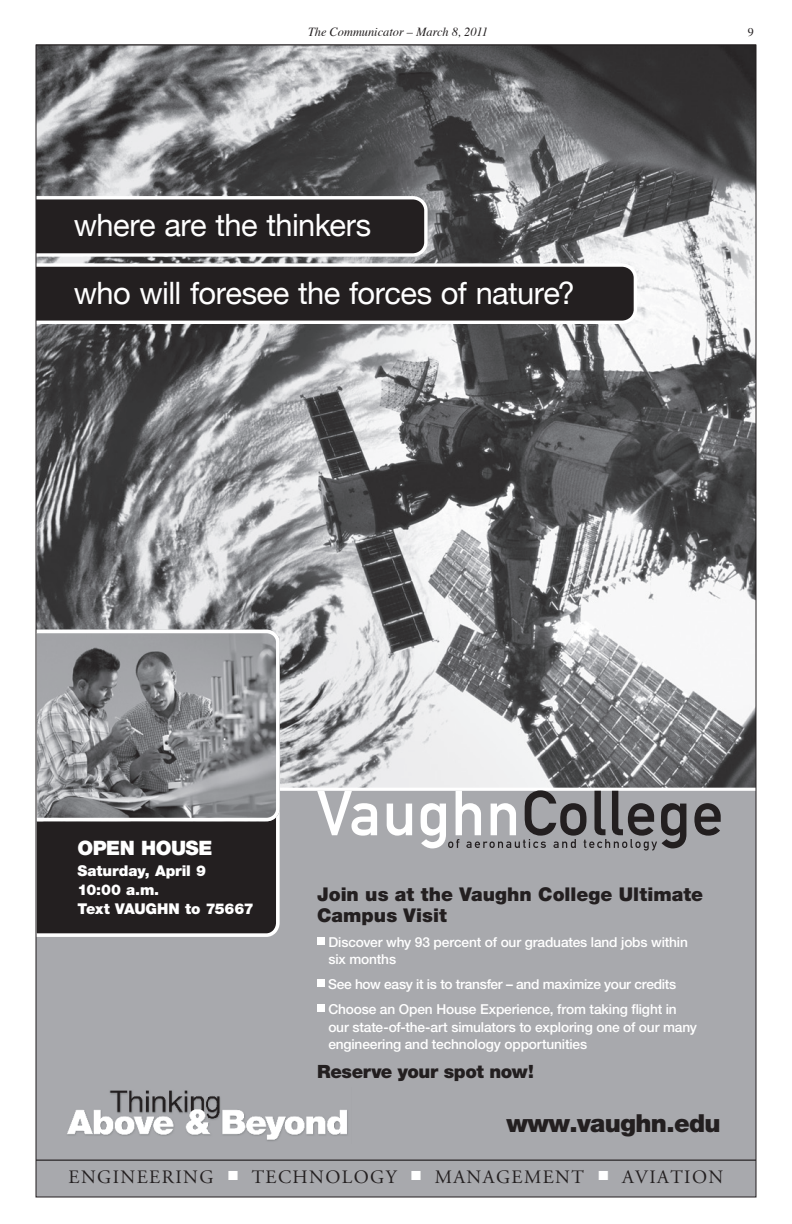
<style>
.page{position:relative;width:792px;height:1224px;background:#fff}
.page>*{position:absolute;margin:0;border:0;box-sizing:border-box;transform-origin:0 0}
.t1{font:30.8px "Helvetica Neue";letter-spacing:-.02em;color:#fff}
.t2{font:900 24.9px "Helvetica Neue LT Std";letter-spacing:-.025em;color:#231f20}
.t3{font:900 19.9px "Helvetica Neue LT Std";letter-spacing:-.025em;color:#fff}
.t4{font:900 19px/20.8px "Helvetica Neue";color:#231f20}
.t5{font:18.9px "Adobe Garamond Pro";letter-spacing:.075em;color:#231f20}
.t6{font:900 18.3px "Helvetica Neue";letter-spacing:-.02em;color:#231f20}
.t7{font:900 14.9px/19px "Helvetica Neue LT Std";letter-spacing:-.01em;color:#fff}
.t8{font:500 13.7px/17.5px "Helvetica Neue LT Std";letter-spacing:-.01em;color:#fff}
.t9{font:italic 12.4px "Times";color:#231f20}
.t10{font:12px "Times";color:#231f20}
.s1{color:#fff}
</style>
<div class="page">
<img style="left:38px;top:46px;width:716px;height:742px">
<div style="left:36px;top:791px;width:720px;height:406px;background:#a8a9ad"></div>
<img style="left:67px;top:1090px;width:281px;height:51px">
<hr style="left:36px;top:1160px;width:720px;height:1px;background:#231f20">
<div style="left:38px;top:824px;width:242px;height:113px;background:#231f20"></div>
<svg style="left:38px;top:628px;width:244px;height:196px;background:#919295"></svg>
<svg style="left:317px;top:791px;width:60px;height:45px"></svg>
<svg style="left:387px;top:804px;width:25px;height:32px"></svg>
<svg style="left:694px;top:803px;width:27px;height:33px"></svg>
<svg style="left:421px;top:790px;width:265px;height:61px"></svg>
<div style="left:317px;top:937px;width:8px;height:8px;background:#fff"></div>
<div style="left:317px;top:980px;width:8px;height:7px;background:#fff"></div>
<div style="left:317px;top:1005px;width:8px;height:7px;background:#fff"></div>
<svg style="left:38px;top:194px;width:601px;height:132px;background:#4b4849"></svg>
<p class="t9" style="left:308px;top:22px;width:181px">The Communicator – March 8, 2011</p>
<p class="t10" style="left:748px;top:26px;width:7px">9</p>
<h1 class="t1" style="left:74px;top:206px;width:299px">where are the thinkers</h1>
<h1 class="t1" style="left:74px;top:275px;width:503px">who will foresee the forces of nature?</h1>
<h3 class="t3" style="left:77px;top:837px;width:136px">OPEN HOUSE</h3>
<p class="t7" style="left:77px;top:861px;width:178px">Saturday, April 9<br>10:00 a.m.<br>Text VAUGHN to 75667</p>
<h3 class="t4" style="left:317px;top:884px;width:388px">Join us at the Vaughn College Ultimate<br>Campus Visit</h3>
<p class="t8" style="left:328px;top:933px;width:361px">Discover why 93 percent of our graduates land jobs within six months</p>
<p class="t8" style="left:328px;top:972px;width:350px;line-height:25px">See how easy it is to transfer – and maximize your credits<br>Choose an Open House Experience, from taking flight in</p>
<p class="t8" style="left:328px;top:1018px;width:370px">our state-of-the-art simulators to exploring one of our many engineering and technology opportunities</p>
<h3 class="t6" style="left:317px;top:1061px;width:218px">Reserve your spot now!</h3>
<h2 class="t2" style="left:506px;top:1108px;width:216px">www.vaughn.edu</h2>
<h3 class="t5" style="left:69px;top:1165px;width:656px">ENGINEERING <span class="s1">■</span> TECHNOLOGY <span class="s1">■</span> MANAGEMENT <span class="s1">■</span> AVIATION</h3>
</div>
